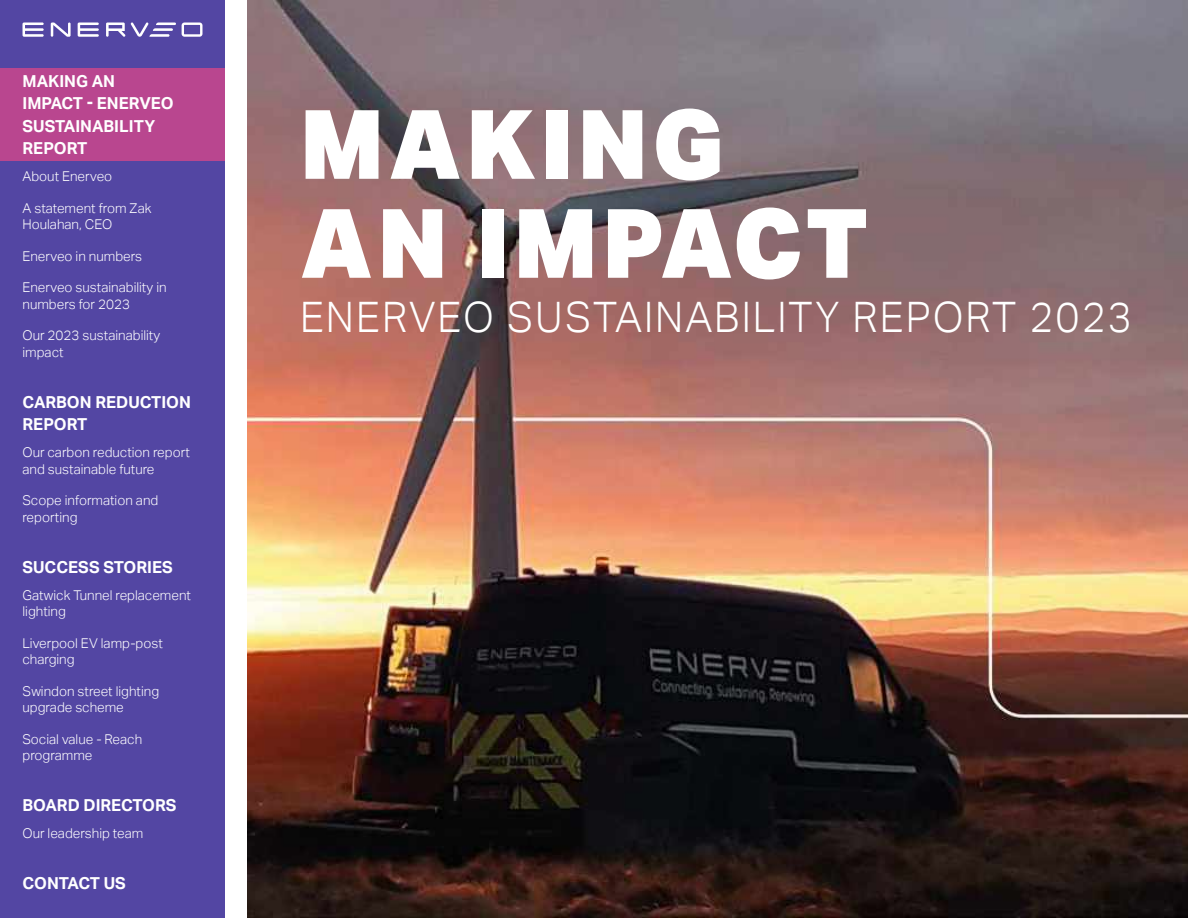
<style>
.page{position:relative;width:1188px;height:918px;background:#fff}
.page>*{position:absolute;margin:0;border:0;box-sizing:border-box;transform-origin:0 0}
.t1{font:300 100.5px/108px "Aktiv Grotesk";letter-spacing:.05em;color:#fff}
.t2{font:900 96px/99px "Aktiv Grotesk";letter-spacing:.05em;color:#fff}
.t3{font:300 42px "Aktiv Grotesk";letter-spacing:.05em;color:#fff}
.t4{font:700 16.5px/22.5px "Aktiv Grotesk";color:#fff}
.t5{font:300 13.5px/16.5px "Aktiv Grotesk";color:#fff}
</style>
<div class="page">
<div style="left:0;top:0;width:225px;height:918px;background:#5346a3"></div>
<div style="left:0;top:68px;width:225px;height:92px;background:#b9468f"></div>
<img style="left:248px;top:0;width:940px;height:918px">
<svg style="left:106px;top:23px;width:70px;height:14px"></svg>
<svg style="left:51px;top:23px;width:20px;height:14px"></svg>
<svg style="left:22px;top:22px;width:22px;height:15px"></svg>
<svg style="left:182px;top:23px;width:20px;height:14px"></svg>
<svg style="left:78px;top:22px;width:21px;height:15px"></svg>
<p class="t4" style="left:22px;top:70px;width:153px">MAKING AN<br>IMPACT - ENERVEO<br>SUSTAINABILITY<br>REPORT</p>
<p class="t5" style="left:22px;top:168px;width:91px">About Enerveo</p>
<p class="t5" style="left:22px;top:200px;width:130px">A statement from Zak<br>Houlahan, CEO</p>
<p class="t5" style="left:22px;top:248px;width:121px">Enerveo in numbers</p>
<p class="t5" style="left:22px;top:279px;width:146px">Enerveo sustainability in numbers for 2023</p>
<p class="t5" style="left:22px;top:327px;width:139px">Our 2023 sustainability impact</p>
<p class="t4" style="left:22px;top:391px;width:170px">CARBON REDUCTION<br>REPORT</p>
<p class="t5" style="left:22px;top:444px;width:169px">Our carbon reduction report and sustainable future</p>
<p class="t5" style="left:22px;top:492px;width:137px">Scope information and reporting</p>
<p class="t4" style="left:22px;top:556px;width:152px">SUCCESS STORIES</p>
<p class="t5" style="left:22px;top:587px;width:170px">Gatwick Tunnel replacement lighting</p>
<p class="t5" style="left:22px;top:635px;width:142px">Liverpool EV lamp-post charging</p>
<p class="t5" style="left:22px;top:683px;width:138px">Swindon street lighting upgrade scheme</p>
<p class="t5" style="left:22px;top:731px;width:121px">Social value - Reach programme</p>
<p class="t4" style="left:22px;top:794px;width:156px">BOARD DIRECTORS</p>
<p class="t5" style="left:22px;top:825px;width:122px">Our leadership team</p>
<p class="t4" style="left:22px;top:872px;width:105px">CONTACT US</p>
<h2 class="t2" style="left:300px;top:93px;width:570px">MAKING<br>AN IMPACT</h2>
<h3 class="t3" style="left:300px;top:293px;width:833px">ENERVEO SUSTAINABILITY REPORT 2023</h3>
<h1 class="t1" style="left:300px;top:135px;width:561px">MAKING AN<br>IMPACT -</h1>
</div>
